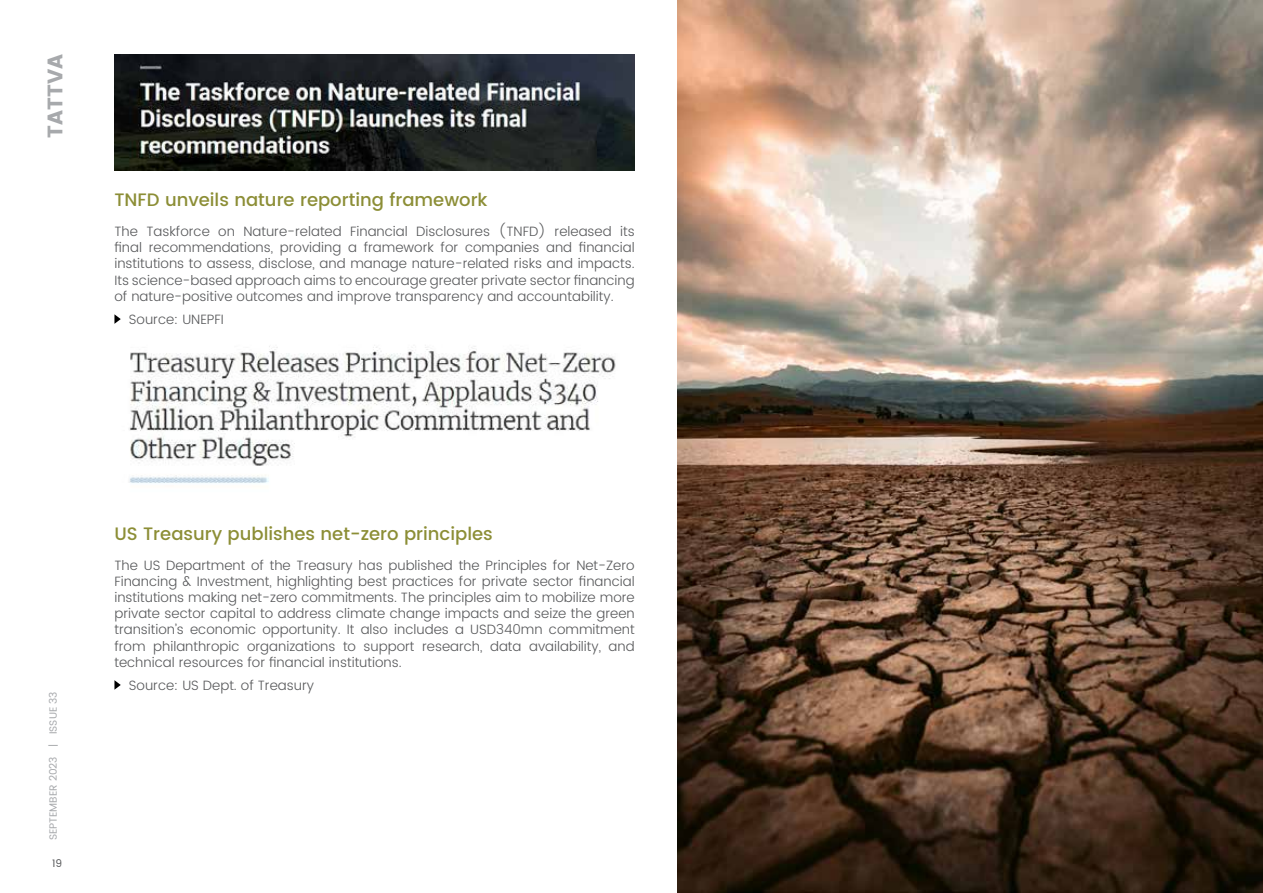
<style>
.page{position:relative;width:1263px;height:893px;background:#fff}
.page>*{position:absolute;margin:0;border:0;box-sizing:border-box;transform-origin:0 0}
.t1{font:700 21px "Poppins";color:#a7a9ac}
.t2{font:500 18px "Poppins";color:#8c8e36}
.t3{font:300 13.5px/16.2px "Poppins";color:#58595b;text-align:justify}
.t4{font:10.5px "Poppins";color:#a7a9ac}
.t5{font:10.5px "Poppins";color:#58595b}
</style>
<div class="page">
<svg style="left:114px;top:314px;width:7px;height:10px"></svg>
<svg style="left:114px;top:680px;width:7px;height:10px"></svg>
<img style="left:677px;top:0;width:586px;height:893px">
<svg style="left:114px;top:170px;width:521px;height:1px"></svg>
<img style="left:114px;top:54px;width:521px;height:116px">
<img style="left:129px;top:346px;width:487px;height:137px">
<h1 class="t1" style="left:43px;top:137px;width:85px;rotate:-90deg">TATTVA</h1>
<h2 class="t2" style="left:114px;top:187px;width:375px">TNFD unveils nature reporting framework</h2>
<p class="t3" style="left:114px;top:224px;width:522px">The Taskforce on Nature-related Financial Disclosures (TNFD) released its final recommendations, providing a framework for companies and financial institutions to assess, disclose, and manage nature-related risks and impacts.<br>Its science-based approach aims to encourage greater private sector financing of nature-positive outcomes and improve transparency and accountability.</p>
<p class="t3" style="left:129px;top:311px;width:96px">Source: UNEPFI</p>
<p class="t4" style="left:46px;top:840px;width:150px;rotate:-90deg">SEPTEMBER 2023 | ISSUE 33</p>
<p class="t5" style="left:52px;top:856px;width:12px">19</p>
<h2 class="t2" style="left:114px;top:520px;width:380px">US Treasury publishes net-zero principles</h2>
<p class="t3" style="left:114px;top:557px;width:522px">The US Department of the Treasury has published the Principles for Net-Zero Financing &amp; Investment, highlighting best practices for private sector financial institutions making net-zero commitments. The principles aim to mobilize more private sector capital to address climate change impacts and seize the green transition’s economic opportunity. It also includes a USD340mn commitment from philanthropic organizations to support research, data availability, and technical resources for financial institutions.</p>
<p class="t3" style="left:129px;top:677px;width:187px">Source: US Dept. of Treasury</p>
</div>
